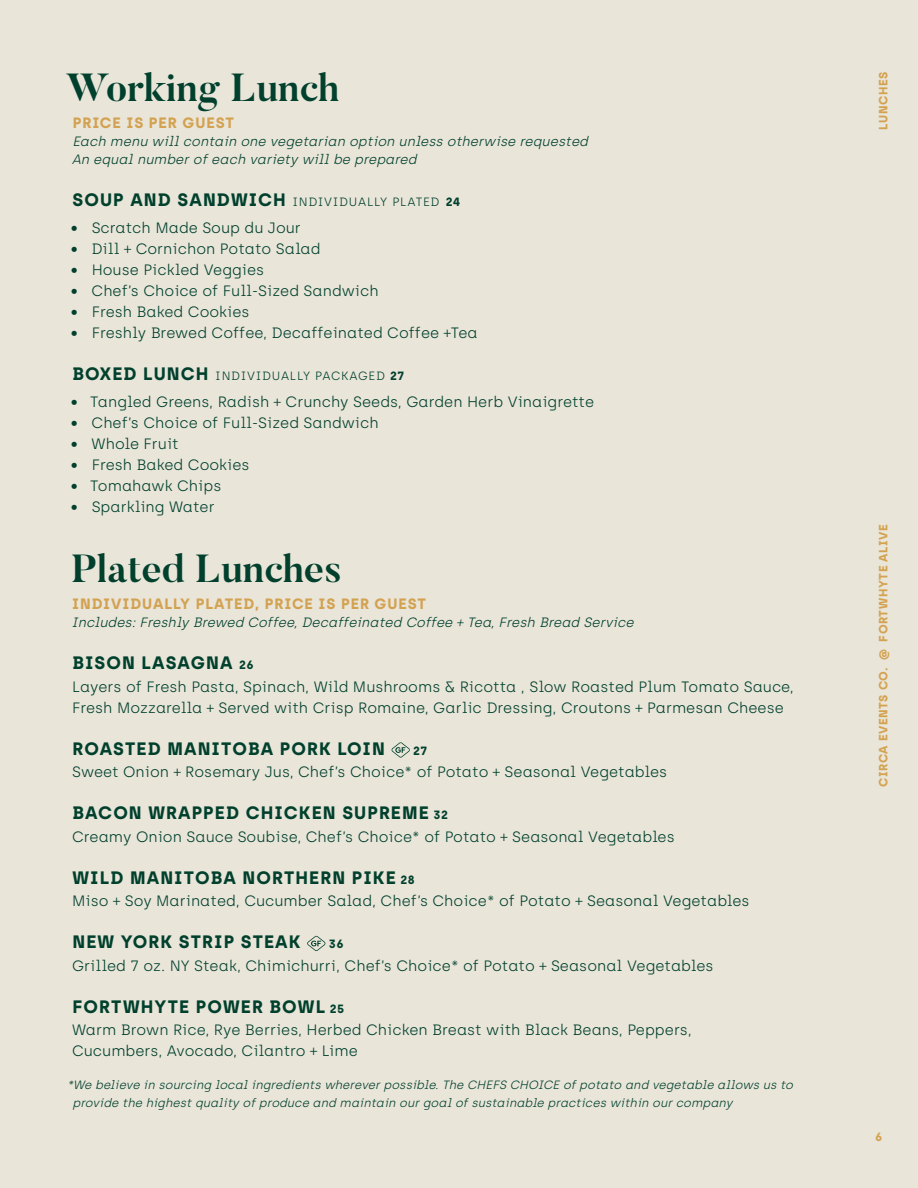
<style>
.page{position:relative;width:918px;height:1188px;background:#e9e5d9}
.page>*{position:absolute;margin:0;border:0;box-sizing:border-box;transform-origin:0 0}
.Primary_Header{font:700 39px "Butler";color:#00402d}
.Plated_Lunches_Heade{font:700 18px "Archia";letter-spacing:.06em;color:#00402d}
.t1{font:300 15px/21px "Archia";color:#00402d}
.BYLINE{font:700 15px "Archia";letter-spacing:.06em;color:#d3a251}
.Footer_Info{font:italic 300 13.5px "Archia";color:#00402d}
.t2{font:italic 300 12px/18px "Archia";color:#00402d}
.Secondary_Header{font:300 12px "Archia";letter-spacing:.06em;color:#00402d}
.Item_Name{font:700 12px "Archia";letter-spacing:.04em;color:#d3a251}
.Plated_Lunches_Heade-2{font:700 12px "Archia";color:#00402d}
.s1{font-weight:700;font-size:18px}
.s2{font-weight:700}
.s3{font-size:12px}
</style>
<div class="page">
<svg style="left:392px;top:742px;width:18px;height:16px"></svg>
<svg style="left:307px;top:936px;width:18px;height:15px"></svg>
<p class="Primary_Header" style="left:66px;top:62px;width:275px">Working Lunch</p>
<p class="BYLINE" style="left:73px;top:113px;width:163px">PRICE IS PER GUEST</p>
<p class="Footer_Info" style="left:72px;top:133px;width:521px">Each menu willcontain one vegetarian option unless otherwise requested</p>
<p class="Footer_Info" style="left:72px;top:151px;width:350px">An equalnumberofeach variety willbe prepared</p>
<p class="Secondary_Header" style="left:73px;top:194px;width:389px"><span class="s1">SOUP AND SANDWICH</span> INDIVIDUALLY PLATED <span class="s2">24</span></p>
<p class="t1" style="left:71px;top:217px;width:232px">• Scratch Made Soup du Jour</p>
<p class="t1" style="left:71px;top:238px;width:251px">• Dill + Cornichon Potato Salad</p>
<p class="t1" style="left:71px;top:259px;width:195px">• House Pickled Veggies</p>
<p class="t1" style="left:71px;top:280px;width:310px">• Chef’s Choice of Full-Sized Sandwich</p>
<p class="t1" style="left:71px;top:301px;width:180px">• Fresh Baked Cookies</p>
<p class="t1" style="left:71px;top:322px;width:409px">• Freshly Brewed Coffee, Decaffeinated Coffee +Tea</p>
<p class="Secondary_Header" style="left:72px;top:368px;width:333px"><span class="s1">BOXED LUNCH</span> INDIVIDUALLY PACKAGED <span class="s2">27</span></p>
<p class="t1" style="left:71px;top:391px;width:525px">• Tangled Greens, Radish + Crunchy Seeds, Garden Herb Vinaigrette</p>
<p class="t1" style="left:71px;top:412px;width:310px">• Chef’s Choice of Full-Sized Sandwich</p>
<p class="t1" style="left:71px;top:433px;width:110px">• Whole Fruit</p>
<p class="t1" style="left:71px;top:454px;width:180px">• Fresh Baked Cookies</p>
<p class="t1" style="left:71px;top:475px;width:152px">• Tomahawk Chips</p>
<p class="t1" style="left:71px;top:496px;width:146px">• Sparkling Water</p>
<p class="Primary_Header" style="left:71px;top:544px;width:272px">Plated Lunches</p>
<p class="BYLINE" style="left:72px;top:595px;width:356px">INDIVIDUALLY PLATED, PRICE IS PER GUEST</p>
<p class="Footer_Info" style="left:71px;top:615px;width:567px">Includes:Freshly Brewed Coffee,Decaffeinated Coffee + Tea,Fresh Bread Service</p>
<p class="Plated_Lunches_Heade" style="left:72px;top:652px;width:183px">BISON LASAGNA <span class="s3">26</span></p>
<p class="t1" style="left:72px;top:676px;width:723px">Layers of Fresh Pasta, Spinach, Wild Mushrooms &amp; Ricotta , Slow Roasted Plum Tomato Sauce,<br>Fresh Mozzarella + Served with Crisp Romaine, Garlic Dressing, Croutons + Parmesan Cheese</p>
<p class="Plated_Lunches_Heade" style="left:73px;top:738px;width:314px">ROASTED MANITOBA PORK LOIN</p>
<p class="Plated_Lunches_Heade-2" style="left:413px;top:743px;width:16px">27</p>
<p class="t1" style="left:72px;top:762px;width:596px">Sweet Onion + Rosemary Jus, Chef’s Choice* of Potato + Seasonal Vegetables</p>
<p class="Plated_Lunches_Heade" style="left:72px;top:802px;width:377px">BACON WRAPPED CHICKEN SUPREME <span class="s3">32</span></p>
<p class="t1" style="left:72px;top:826px;width:604px">Creamy Onion Sauce Soubise, Chef’s Choice* of Potato + Seasonal Vegetables</p>
<p class="Plated_Lunches_Heade" style="left:73px;top:867px;width:344px">WILD MANITOBA NORTHERN PIKE <span class="s3">28</span></p>
<p class="t1" style="left:72px;top:891px;width:679px">Miso + Soy Marinated, Cucumber Salad, Chef’s Choice* of Potato + Seasonal Vegetables</p>
<p class="Plated_Lunches_Heade" style="left:73px;top:931px;width:230px">NEW YORK STRIP STEAK</p>
<p class="Plated_Lunches_Heade-2" style="left:329px;top:937px;width:16px">36</p>
<p class="t1" style="left:72px;top:955px;width:643px">Grilled 7 oz. NY Steak, Chimichurri, Chef’s Choice* of Potato + Seasonal Vegetables</p>
<p class="Plated_Lunches_Heade" style="left:73px;top:996px;width:273px">FORTWHYTE POWER BOWL <span class="s3">25</span></p>
<p class="t1" style="left:72px;top:1020px;width:621px">Warm Brown Rice, Rye Berries, Herbed Chicken Breast with Black Beans, Peppers,<br>Cucumbers, Avocado, Cilantro + Lime</p>
<p class="t2" style="left:72px;top:1076px;width:725px;text-indent:-5px">*We believe in sourcing localingredients whereverpossible.The CHEFS CHOICE ofpotato and vegetable allows us to provide the highestquality ofproduce and maintain ourgoalofsustainable practices within ourcompany</p>
<p class="Item_Name" style="left:876px;top:130px;width:59px;rotate:-90deg">LUNCHES</p>
<p class="Item_Name" style="left:876px;top:787px;width:264px;rotate:-90deg">CIRCA EVENTS CO. @ FORTWHYTE ALIVE</p>
<p class="Item_Name" style="left:875px;top:1130px;width:9px">6</p>
</div>
